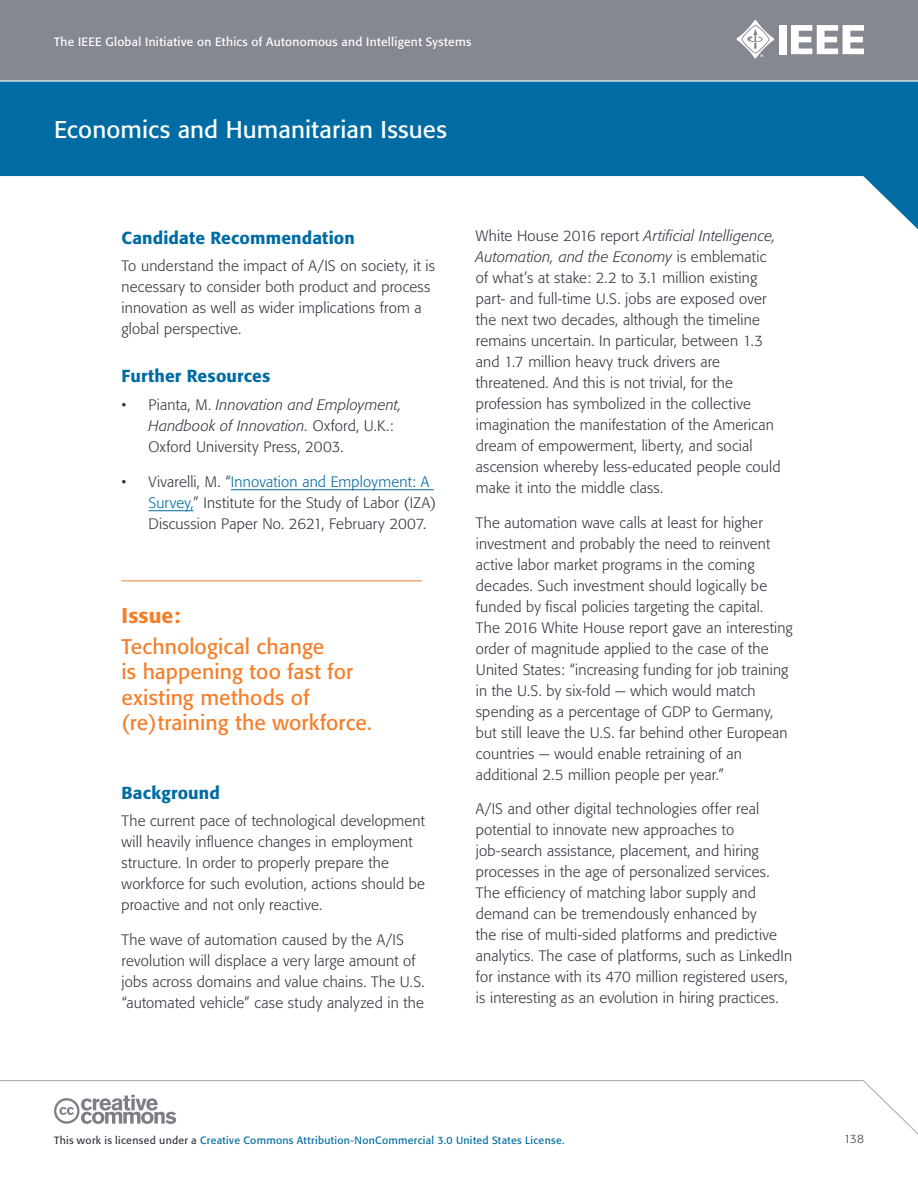
<style>
.page{position:relative;width:918px;height:1188px;background:#fff}
.page>*{position:absolute;margin:0;border:0;box-sizing:border-box;transform-origin:0 0}
.t1{font:24px "Formata";letter-spacing:.005em;color:#fff}
.t2{font:21px/25.5px "Formata";letter-spacing:.005em;color:#f57e29}
.t3{font:500 21px "Formata";letter-spacing:.005em;color:#f57e29}
.t4{font:500 17.25px "Formata";letter-spacing:.01em;color:#006ca3}
.t5{font:300 15px/21px "Formata";letter-spacing:.01em;color:#343741}
.t6{font:12px "Formata";letter-spacing:.025em;color:#fff}
.t7{font:300 12px "Formata";color:#343741}
.t8{font:10.5px "Formata";letter-spacing:.03em;color:#006ca3}
.s1{font-style:italic}
.s2{color:#006ca3}
.s3{color:#343741}
</style>
<div class="page">
<div style="left:0;top:0;width:918px;height:81px;background:#868891"></div>
<svg style="left:0;top:82px;width:918px;height:147px;fill:#006ca3"></svg>
<svg style="left:0;top:1080px;width:918px;height:55px"></svg>
<hr style="left:0;top:80px;width:918px;height:2px;background:#fff">
<div style="left:779px;top:25px;width:8px;height:29px;background:#fff"></div>
<svg style="left:791px;top:25px;width:73px;height:29px"></svg>
<svg style="left:736px;top:20px;width:38px;height:38px"></svg>
<svg style="left:54px;top:1095px;width:122px;height:29px"></svg>
<hr style="left:231px;top:489px;width:203px;height:1px;background:#006ca3">
<hr style="left:148px;top:510px;width:46px;height:1px;background:#006ca3">
<hr style="left:122px;top:580px;width:300px;height:1px;background:#f57e29">
<p class="t6" style="left:54px;top:34px;width:419px">The IEEE Global Initiative on Ethics of Autonomous and Intelligent Systems</p>
<h1 class="t1" style="left:54px;top:115px;width:394px">Economics and Humanitarian Issues</h1>
<p class="t4" style="left:122px;top:227px;width:235px">Candidate Recommendation</p>
<p class="t5" style="left:122px;top:256px;width:315px">To understand the impact of A/IS on society, it is necessary to consider both product and process innovation as well as wider implications from a global perspective.</p>
<p class="t4" style="left:122px;top:366px;width:150px">Further Resources</p>
<p class="t5" style="left:148px;top:395px;width:255px;text-indent:-27px">• Pianta, M. <span class="s1">Innovation and Employment,<br>Handbook of Innovation.</span> Oxford, U.K.:<br>Oxford University Press, 2003.</p>
<p class="t5" style="left:148px;top:471px;width:289px;text-indent:-27px">• Vivarelli, M. “<span class="s2">Innovation and Employment: A<br>Survey,</span>” Institute for the Study of Labor (IZA)<br>Discussion Paper No. 2621, February 2007.</p>
<h2 class="t3" style="left:122px;top:603px;width:60px">Issue:</h2>
<h2 class="t2" style="left:122px;top:634px;width:252px">Technological change<br>is happening too fast for existing methods of (re)training the workforce.</h2>
<p class="t4" style="left:122px;top:782px;width:100px">Background</p>
<p class="t5" style="left:122px;top:811px;width:305px">The current pace of technological development will heavily influence changes in employment structure. In order to properly prepare the workforce for such evolution, actions should be proactive and not only reactive.</p>
<p class="t5" style="left:122px;top:929px;width:305px">The wave of automation caused by the A/IS revolution will displace a very large amount of jobs across domains and value chains. The U.S. “automated vehicle” case study analyzed in the</p>
<p class="t5" style="left:476px;top:226px;width:306px">White House 2016 report <span class="s1">Artificial Intelligence, Automation, and the Economy</span> is emblematic of what’s at stake: 2.2 to 3.1 million existing part- and full-time U.S. jobs are exposed over the next two decades, although the timeline remains uncertain. In particular, between 1.3 and 1.7 million heavy truck drivers are threatened. And this is not trivial, for the profession has symbolized in the collective imagination the manifestation of the American dream of empowerment, liberty, and social ascension whereby less-educated people could make it into the middle class.</p>
<p class="t5" style="left:476px;top:512px;width:318px">The automation wave calls at least for higher investment and probably the need to reinvent active labor market programs in the coming decades. Such investment should logically be funded by fiscal policies targeting the capital.<br>The 2016 White House report gave an interesting order of magnitude applied to the case of the United States: “increasing funding for job training in the U.S. by six-fold — which would match spending as a percentage of GDP to Germany, but still leave the U.S. far behind other European countries — would enable retraining of an additional 2.5 million people per year.”</p>
<p class="t5" style="left:476px;top:799px;width:318px">A/IS and other digital technologies offer real potential to innovate new approaches to job-search assistance, placement, and hiring processes in the age of personalized services.<br>The efficiency of matching labor supply and demand can be tremendously enhanced by<br>the rise of multi-sided platforms and predictive analytics. The case of platforms, such as LinkedIn for instance with its 470 million registered users, is interesting as an evolution in hiring practices.</p>
<p class="t8" style="left:54px;top:1133px;width:512px"><span class="s3">This work is licensed under a</span> Creative Commons Attribution-NonCommercial 3.0 United States License.</p>
<p class="t7" style="left:844px;top:1132px;width:22px">138</p>
</div>
